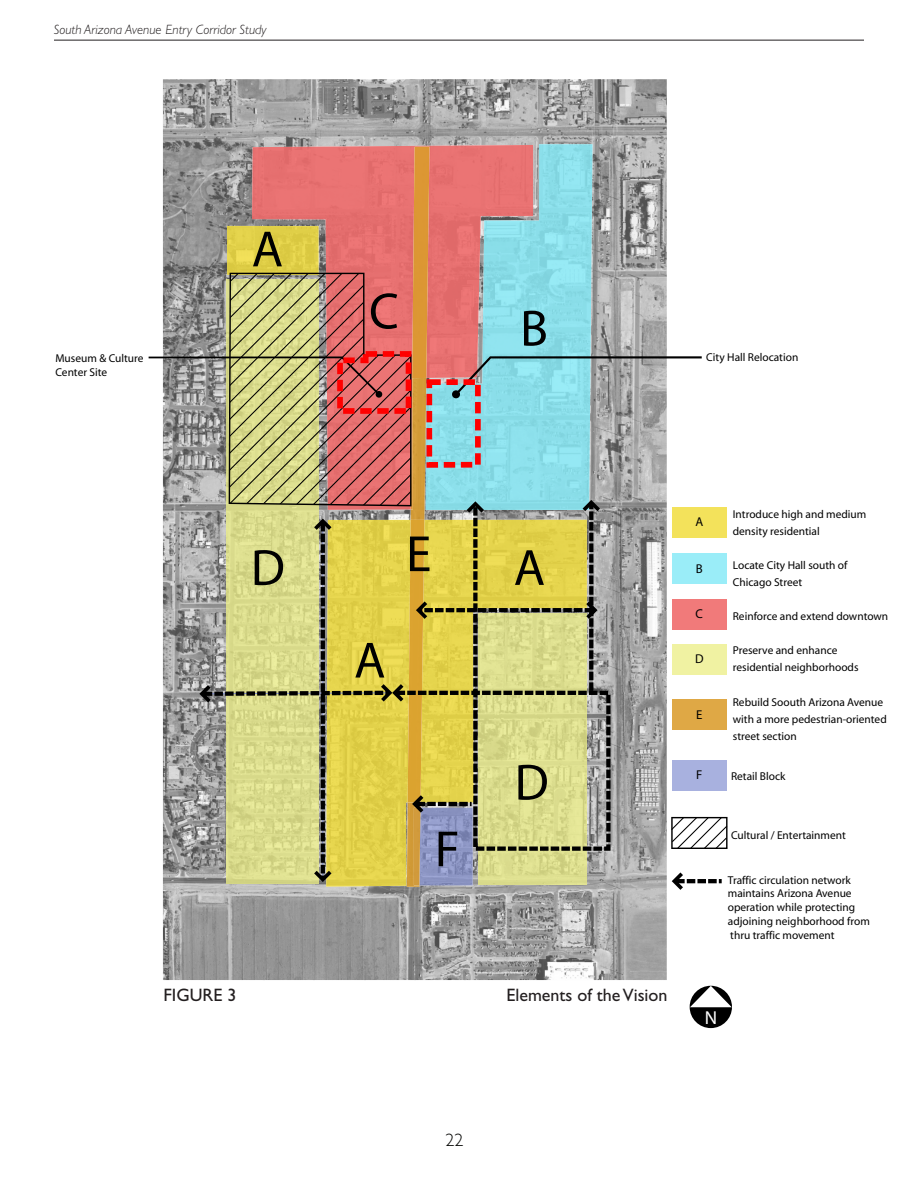
<style>
.page{position:relative;width:918px;height:1188px;background:#fff}
.page>*{position:absolute;margin:0;border:0;box-sizing:border-box;transform-origin:0 0}
.t1{font:51.3px "Myriad";color:#000}
.t2{font:18.75px "Myriad";color:#fff}
.t3{font:18px "Gill Sans";color:#231f20}
.t4{font:300 18px "Gill Sans";color:#040503}
.t5{font:italic 300 13.5px "Gill Sans";color:#231f20}
.t6{font:12.9px "Myriad";color:#000}
.t7{font:11.4px/17.1px "Myriad";color:#000}
</style>
<div class="page">
<hr style="left:54px;top:40px;width:810px;height:1px;background:#231f20">
<div style="left:690px;top:986px;width:42px;height:42px;background:#000;border-radius:50%"></div>
<svg style="left:690px;top:986px;width:42px;height:21px"></svg>
<img style="left:163px;top:79px;width:201px;height:194px">
<img style="left:364px;top:79px;width:303px;height:100px">
<img style="left:593px;top:179px;width:74px;height:50px">
<img style="left:567px;top:229px;width:100px;height:751px">
<img style="left:163px;top:890px;width:100px;height:90px">
<img style="left:315px;top:890px;width:49px;height:90px">
<img style="left:466px;top:890px;width:49px;height:90px">
<img style="left:364px;top:890px;width:50px;height:90px">
<img style="left:263px;top:890px;width:52px;height:90px">
<img style="left:414px;top:890px;width:52px;height:90px">
<img style="left:515px;top:890px;width:52px;height:90px">
<img style="left:426px;top:144px;width:167px;height:129px">
<img style="left:252px;top:145px;width:281px;height:128px">
<img style="left:227px;top:226px;width:92px;height:47px">
<img style="left:411px;top:147px;width:18px;height:126px">
<svg style="left:149px;top:273px;width:579px;height:617px;background:#c0bb93"></svg>
<p class="t5" style="left:54px;top:22px;width:214px">South Arizona Avenue Entry Corridor Study</p>
<p class="t1" style="left:252px;top:224px;width:33px">A</p>
<p class="t1" style="left:369px;top:286px;width:31px">C</p>
<p class="t1" style="left:520px;top:303px;width:29px">B</p>
<p class="t7" style="left:55px;top:352px;width:90px;line-height:13.6px">Museum &amp; Culture<br>Center Site</p>
<p class="t7" style="left:706px;top:349px;width:94px">City Hall Relocation</p>
<p class="t1" style="left:251px;top:542px;width:36px">D</p>
<p class="t1" style="left:406px;top:529px;width:27px">E</p>
<p class="t1" style="left:354px;top:635px;width:33px">A</p>
<p class="t1" style="left:435px;top:824px;width:26px">F</p>
<p class="t1" style="left:514px;top:542px;width:33px">A</p>
<p class="t1" style="left:515px;top:757px;width:36px">D</p>
<p class="t3" style="left:164px;top:984px;width:74px">FIGURE 3</p>
<p class="t3" style="left:507px;top:984px;width:162px">Elements of the Vision</p>
<p class="t6" style="left:695px;top:516px;width:9px">A</p>
<p class="t6" style="left:696px;top:562px;width:8px">B</p>
<p class="t6" style="left:696px;top:607px;width:9px">C</p>
<p class="t6" style="left:695px;top:652px;width:10px">D</p>
<p class="t6" style="left:696px;top:708px;width:8px">E</p>
<p class="t6" style="left:696px;top:769px;width:8px">F</p>
<p class="t7" style="left:733px;top:506px;width:135px">Introduce high and medium density residential</p>
<p class="t7" style="left:733px;top:557px;width:116px">Locate City Hall south of<br>Chicago Street</p>
<p class="t7" style="left:733px;top:608px;width:157px">Reinforce and extend downtown</p>
<p class="t7" style="left:733px;top:643px;width:127px">Preserve and enhance residential neighborhoods</p>
<p class="t7" style="left:733px;top:694px;width:155px">Rebuild Soouth Arizona Avenue with a more pedestrian-oriented street section</p>
<p class="t7" style="left:731px;top:768px;width:56px">Retail Block</p>
<p class="t7" style="left:731px;top:827px;width:116px">Cultural / Entertainment</p>
<p class="t7" style="left:728px;top:874px;width:144px;line-height:13.6px">Traffic circulation network maintains Arizona Avenue operation while protecting adjoining neighborhood from thru traffic movement</p>
<p class="t2" style="left:705px;top:1009px;width:14px">N</p>
<h3 class="t4" style="left:446px;top:1130px;width:10px">22</h3>
</div>
